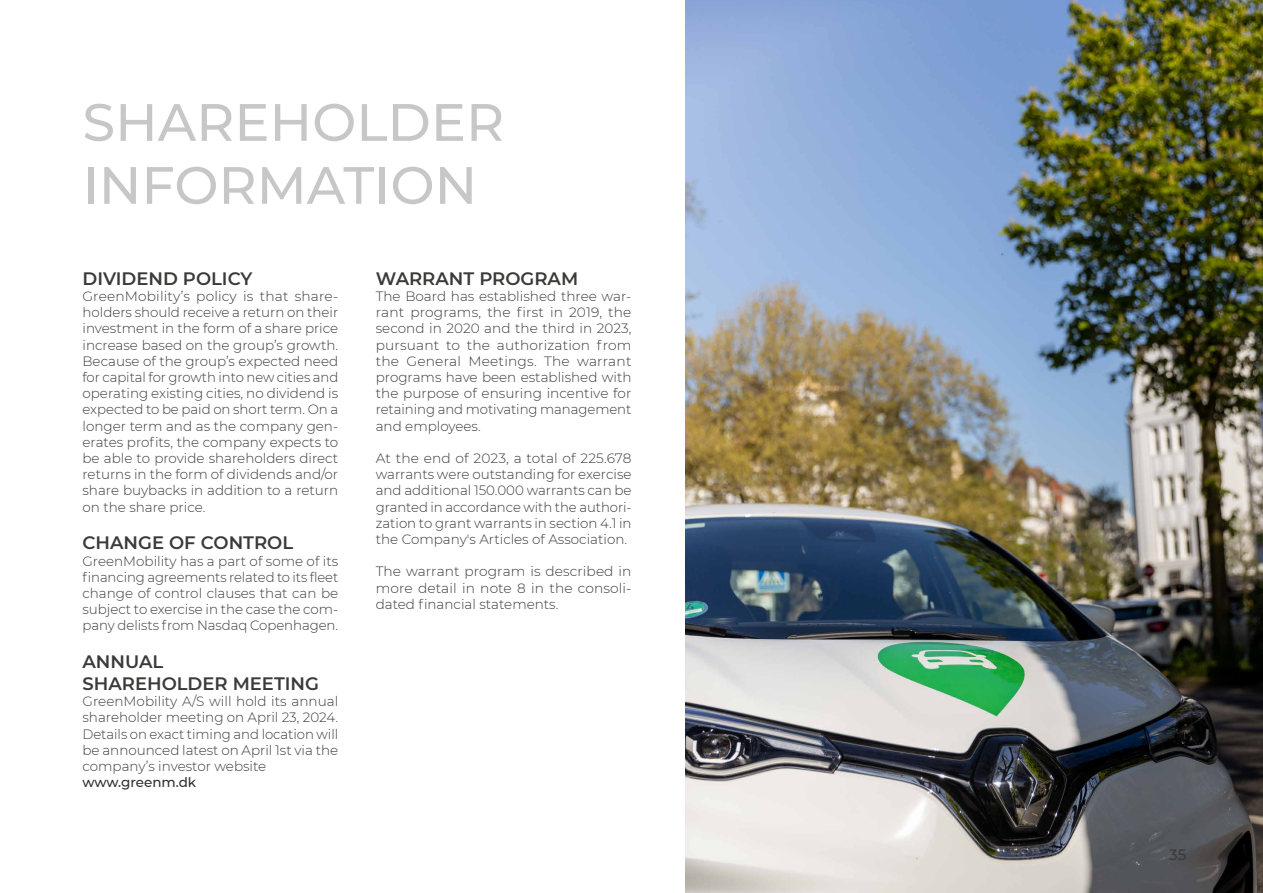
<style>
.page{position:relative;width:1263px;height:893px;background:#fff}
.page>*{position:absolute;margin:0;border:0;box-sizing:border-box;transform-origin:0 0}
.t1{font:500 52.5px/63px "Montserrat";color:#c7c7c7}
.t2{font:600 18px/21.6px "Montserrat";color:#3a3a39}
.t3{font:500 15px "Montserrat";color:#3a3a39}
.t4{font:300 13.5px/16.2px "Montserrat";color:#3a3a39;text-align:justify}
.t5{font:500 13.5px "Montserrat";color:#2f2f2f}
</style>
<div class="page">
<img style="left:685px;top:0;width:578px;height:893px">
<svg style="left:1128px;top:40px;width:6px;height:7px"></svg>
<h1 class="t1" style="left:82px;top:89px;width:423px">SHAREHOLDER<br>INFORMATION</h1>
<h2 class="t2" style="left:82px;top:267px;width:172px">DIVIDEND POLICY</h2>
<p class="t4" style="left:82px;top:288px;width:257px">GreenMobility’s policy is that share&shy;holders should receive a return on their investment in the form of a share price increase based on the group’s growth.<br>Because of the group’s expected need for capital for growth into new cities and operating existing cities, no dividend is expected to be paid on short term. On a longer term and as the company gen&shy;erates profits, the company expects to be able to provide shareholders direct returns in the form of dividends and/or share buybacks in addition to a return on the share price.</p>
<h2 class="t2" style="left:82px;top:531px;width:212px">CHANGE OF CONTROL</h2>
<p class="t4" style="left:82px;top:552px;width:257px">GreenMobility has a part of some of its financing agreements related to its fleet change of control clauses that can be subject to exercise in the case the com&shy;pany delists from Nasdaq Copenhagen.</p>
<h2 class="t2" style="left:82px;top:650px;width:238px">ANNUAL<br>SHAREHOLDER MEETING</h2>
<p class="t4" style="left:82px;top:693px;width:257px">GreenMobility A/S will hold its annual shareholder meeting on April 23, 2024.<br>Details on exact timing and location will be announced latest on April 1st via the company’s investor website</p>
<p class="t5" style="left:82px;top:773px;width:115px">www.greenm.dk</p>
<h2 class="t2" style="left:376px;top:267px;width:204px">WARRANT PROGRAM</h2>
<p class="t4" style="left:376px;top:288px;width:257px">The Board has established three war&shy;rant programs, the first in 2019, the second in 2020 and the third in 2023, pursuant to the authorization from the General Meetings. The warrant programs have been established with the purpose of ensuring incentive for retaining and motivating management and employees.</p>
<p class="t4" style="left:376px;top:450px;width:257px">At the end of 2023, a total of 225.678 warrants were outstanding for exercise and additional 150.000 warrants can be granted in accordance with the authori&shy;zation to grant warrants in section 4.1 in the Company's Articles of Association.</p>
<p class="t4" style="left:376px;top:563px;width:257px">The warrant program is described in more detail in note 8 in the consoli&shy;dated financial statements.</p>
<p class="t3" style="left:1169px;top:844px;width:19px">35</p>
</div>
